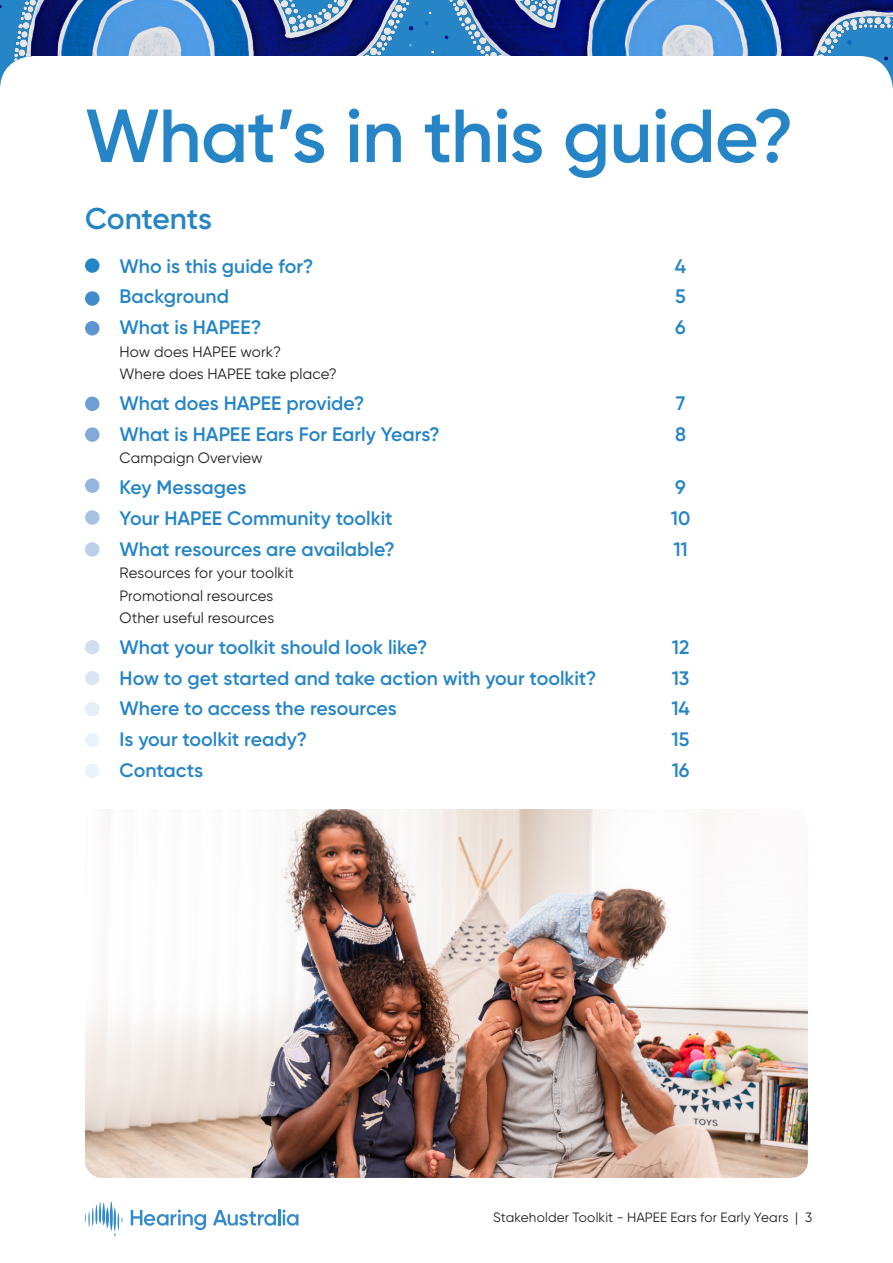
<style>
.page{position:relative;width:893px;height:1263px;background:#fff}
.page>*{position:absolute;margin:0;border:0;box-sizing:border-box;transform-origin:0 0}
.H-3{font:600 75px "Gilroy";letter-spacing:-.01em;color:#2585c6}
.H-3-2{font:600 30px "Gilroy";letter-spacing:-.005em;color:#2585c6}
.body{font:600 19.5px "Gilroy";color:#2585c6}
.body-2{font:15px/22.5px "Gilroy";letter-spacing:.005em;color:#231f20}
.t1{font:13.5px "Gilroy";letter-spacing:.005em;color:#231f20}
</style>
<div class="page">
<img style="left:0;top:0;width:893px;height:89px">
<svg style="left:85px;top:1201px;width:38px;height:35px"></svg>
<svg style="left:213px;top:1210px;width:63px;height:16px"></svg>
<hr style="left:278px;top:1209px;width:3px;height:16px;background:#348bcb">
<svg style="left:282px;top:1209px;width:16px;height:17px"></svg>
<svg style="left:131px;top:1209px;width:75px;height:21px"></svg>
<img style="left:85px;top:809px;width:723px;height:369px">
<div style="left:85px;top:258px;width:14px;height:15px;background:#2585c6;border-radius:50%"></div>
<div style="left:85px;top:291px;width:14px;height:15px;background:#3e8cca;border-radius:50%"></div>
<div style="left:85px;top:321px;width:14px;height:14px;background:#5b96cf;border-radius:50%"></div>
<div style="left:85px;top:396px;width:14px;height:15px;background:#6d9fd4;border-radius:50%"></div>
<div style="left:85px;top:427px;width:14px;height:15px;background:#81aada;border-radius:50%"></div>
<div style="left:85px;top:478px;width:14px;height:15px;background:#95b6df;border-radius:50%"></div>
<div style="left:85px;top:510px;width:14px;height:15px;background:#a8c2e4;border-radius:50%"></div>
<div style="left:85px;top:542px;width:14px;height:15px;background:#bccfea;border-radius:50%"></div>
<div style="left:85px;top:640px;width:14px;height:14px;background:#d1def1;border-radius:50%"></div>
<div style="left:85px;top:671px;width:14px;height:14px;background:#dbe6f4;border-radius:50%"></div>
<div style="left:85px;top:702px;width:14px;height:14px;background:#e8eef8;border-radius:50%"></div>
<div style="left:85px;top:733px;width:14px;height:14px;background:#ecf2f9;border-radius:50%"></div>
<div style="left:85px;top:764px;width:14px;height:14px;background:#ecf2f9;border-radius:50%"></div>
<p class="H-3" style="left:85px;top:89px;width:710px">What’s in this guide?</p>
<p class="H-3-2" style="left:85px;top:200px;width:128px">Contents</p>
<p class="body" style="left:120px;top:254px;width:195px">Who is this guide for?</p>
<p class="body" style="left:675px;top:254px;width:13px">4</p>
<p class="body" style="left:120px;top:285px;width:111px">Background</p>
<p class="body" style="left:675px;top:285px;width:12px">5</p>
<p class="body" style="left:120px;top:315px;width:143px">What is HAPEE?</p>
<p class="body" style="left:675px;top:315px;width:12px">6</p>
<p class="body-2" style="left:120px;top:340px;width:219px">How does HAPEE work?<br>Where does HAPEE take place?</p>
<p class="body" style="left:120px;top:391px;width:246px">What does HAPEE provide?</p>
<p class="body" style="left:676px;top:391px;width:11px">7</p>
<p class="body" style="left:120px;top:422px;width:322px">What is HAPEE Ears For Early Years?</p>
<p class="body" style="left:675px;top:422px;width:12px">8</p>
<p class="body-2" style="left:120px;top:447px;width:145px">Campaign Overview</p>
<p class="body" style="left:120px;top:475px;width:128px">Key Messages</p>
<p class="body" style="left:675px;top:475px;width:12px">9</p>
<p class="body" style="left:120px;top:506px;width:275px">Your HAPEE Community toolkit</p>
<p class="body" style="left:671px;top:506px;width:21px">10</p>
<p class="body" style="left:120px;top:537px;width:277px">What resources are available?</p>
<p class="body" style="left:673px;top:537px;width:16px">11</p>
<p class="body-2" style="left:120px;top:561px;width:176px">Resources for your toolkit<br>Promotional resources<br>Other useful resources</p>
<p class="body" style="left:120px;top:635px;width:309px">What your toolkit should look like?</p>
<p class="body" style="left:672px;top:635px;width:19px">12</p>
<p class="body" style="left:120px;top:666px;width:478px">How to get started and take action with your toolkit?</p>
<p class="body" style="left:672px;top:666px;width:19px">13</p>
<p class="body" style="left:120px;top:696px;width:279px">Where to access the resources</p>
<p class="body" style="left:671px;top:696px;width:20px">14</p>
<p class="body" style="left:120px;top:727px;width:189px">Is your toolkit ready?</p>
<p class="body" style="left:672px;top:727px;width:19px">15</p>
<p class="body" style="left:120px;top:758px;width:85px">Contacts</p>
<p class="body" style="left:672px;top:758px;width:19px">16</p>
<p class="t1" style="left:493px;top:1209px;width:320px">Stakeholder Toolkit - HAPEE Ears for Early Years | 3</p>
</div>
